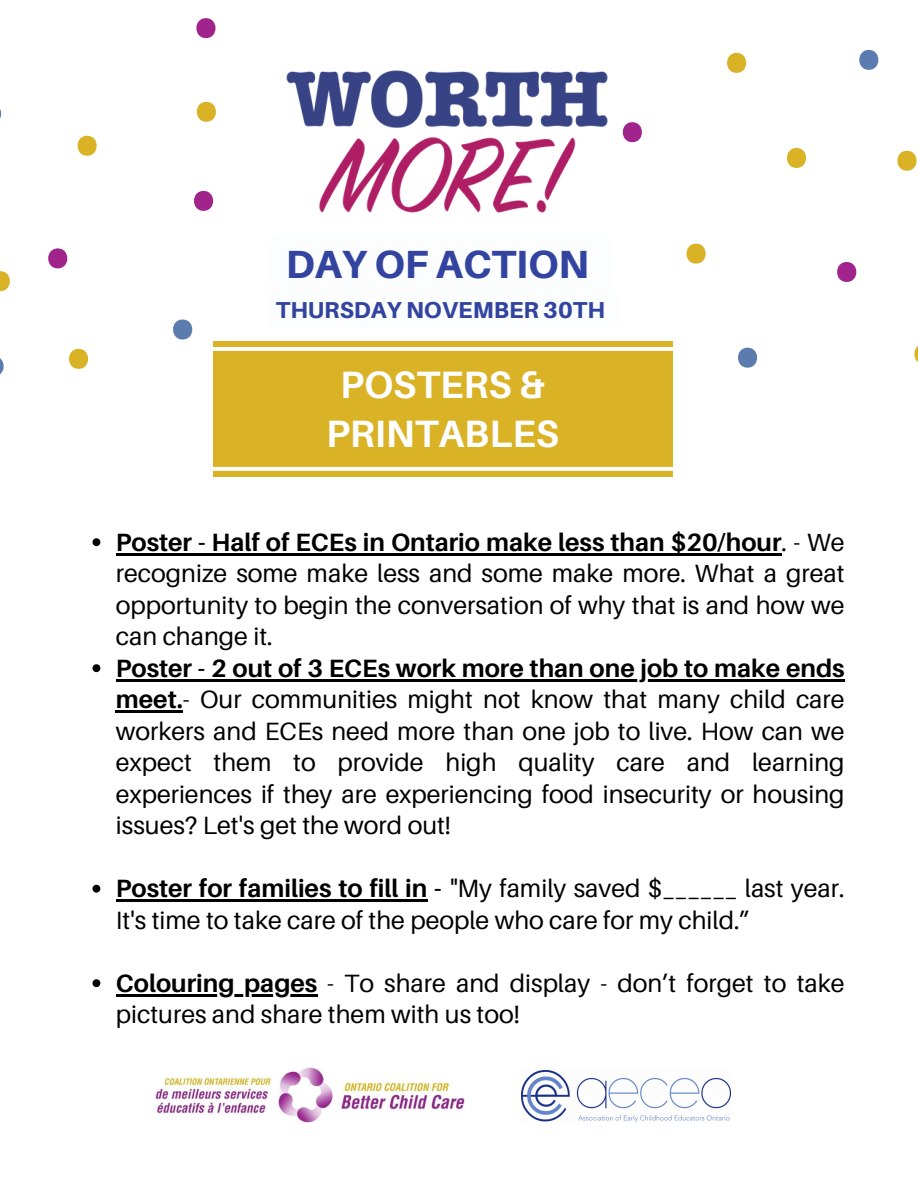
<style>
.page{position:relative;width:918px;height:1188px;background:#fff}
.page>*{position:absolute;margin:0;border:0;box-sizing:border-box;transform-origin:0 0}
.t1{font:800 39.3px "Aileron";color:#3244a0}
.t2{font:700 38.1px/49.5px "Aileron";color:#fff;text-align:center}
.t3{font:25.05px/31.5px "Aileron";color:#000;text-align:justify}
.t4{font:800 23.1px "Aileron";color:#3244a0}
.s1{font-weight:700}
</style>
<div class="page">
<svg style="left:0;top:18px;width:918px;height:362px"></svg>
<img style="left:155px;top:1067px;width:310px;height:56px">
<img style="left:521px;top:1071px;width:210px;height:51px">
<img style="left:272px;top:51px;width:349px;height:182px">
<div style="left:270px;top:233px;width:342px;height:63px;background:#fcfdfe;border-radius:16px"></div>
<div style="left:267px;top:291px;width:351px;height:37px;background:#fcfdfe;border-radius:9px"></div>
<svg style="left:93px;top:538px;width:7px;height:8px"></svg>
<hr style="left:116px;top:553px;width:666px;height:2px;background:#000">
<svg style="left:93px;top:664px;width:7px;height:8px"></svg>
<hr style="left:116px;top:679px;width:729px;height:2px;background:#000">
<hr style="left:116px;top:710px;width:67px;height:3px;background:#000">
<svg style="left:93px;top:885px;width:7px;height:8px"></svg>
<hr style="left:116px;top:899px;width:311px;height:3px;background:#000">
<svg style="left:93px;top:979px;width:7px;height:8px"></svg>
<hr style="left:116px;top:994px;width:201px;height:2px;background:#000">
<div style="left:213px;top:341px;width:459px;height:136px;background:#dab226"></div>
<svg style="left:213px;top:347px;width:459px;height:124px"></svg>
<p class="t1" style="left:286px;top:240px;width:305px">DAY OF ACTION</p>
<p class="t4" style="left:276px;top:295px;width:331px">THURSDAY NOVEMBER 30TH</p>
<p class="t2" style="left:326px;top:359px;width:234px">POSTERS &amp;<br>PRINTABLES</p>
<p class="t2" style="left:370px;top:407px;width:173px">POSTERS</p>
<p class="t3" style="left:116px;top:526px;width:730px"><span class="s1">Poster - Half of ECEs in Ontario make less than $20/hour</span>. - We recognize some make less and some make more. What a great opportunity to begin the conversation of why that is and how we can change it.</p>
<p class="t3" style="left:116px;top:652px;width:730px"><span class="s1">Poster - 2 out of 3 ECEs work more than one job to make ends meet.</span>- Our communities might not know that many child care workers and ECEs need more than one job to live. How can we expect them to provide high quality care and learning experiences if they are experiencing food insecurity or housing issues? Let's get the word out!</p>
<p class="t3" style="left:116px;top:872px;width:730px"><span class="s1">Poster for families to fill in -</span> "My family saved $______ last year.<br>It's time to take care of the people who care for my child.”</p>
<p class="t3" style="left:116px;top:967px;width:730px"><span class="s1">Colouring pages</span> - To share and display - don’t forget to take pictures and share them with us too!</p>
</div>
